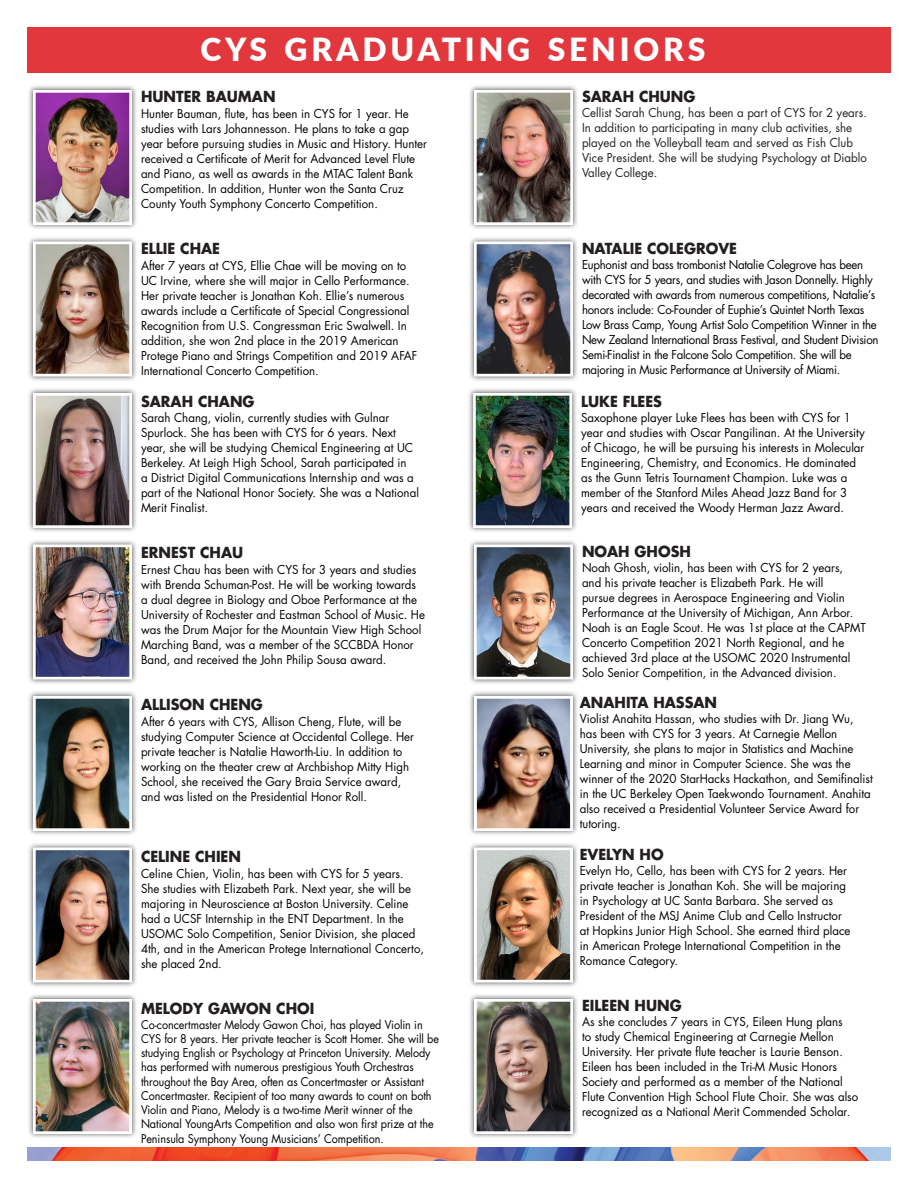
<style>
.page{position:relative;width:918px;height:1188px;background:#fff}
.page>*{position:absolute;margin:0;border:0;box-sizing:border-box;transform-origin:0 0}
.t1{font:900 31.8px "Lato";letter-spacing:.12em;color:#fff}
.t2{font:700 14.85px "Futura";color:#231f20;scale:.96 1}
.t3{font:12px/15px "Futura";color:#000;scale:.96 1}
.t4{font:12px/15px "Futura";letter-spacing:-.025em;color:#000;scale:.96 1}
.t5{font:12px/15px "Futura";color:#231f20;scale:.96 1}
.t6{font:11.7px/14.2px "Futura";letter-spacing:-.005em;color:#000;scale:.92 1}
</style>
<div class="page">
<div style="left:27px;top:84px;width:111px;height:147px;background:#231f20;opacity:.75"></div>
<img style="left:32px;top:89px;width:101px;height:137px">
<div style="left:468px;top:84px;width:111px;height:147px;background:#231f20;opacity:.75"></div>
<img style="left:473px;top:89px;width:101px;height:137px">
<div style="left:27px;top:236px;width:111px;height:146px;background:#231f20;opacity:.75"></div>
<img style="left:32px;top:240px;width:101px;height:138px">
<div style="left:468px;top:236px;width:111px;height:146px;background:#231f20;opacity:.75"></div>
<img style="left:473px;top:240px;width:101px;height:138px">
<div style="left:27px;top:387px;width:111px;height:147px;background:#231f20;opacity:.75"></div>
<img style="left:32px;top:392px;width:101px;height:137px">
<div style="left:468px;top:387px;width:110px;height:147px;background:#231f20;opacity:.75"></div>
<img style="left:472px;top:392px;width:101px;height:137px">
<div style="left:27px;top:539px;width:111px;height:146px;background:#231f20;opacity:.75"></div>
<img style="left:32px;top:543px;width:101px;height:138px">
<div style="left:468px;top:539px;width:111px;height:146px;background:#231f20;opacity:.75"></div>
<img style="left:473px;top:543px;width:101px;height:138px">
<div style="left:27px;top:690px;width:111px;height:147px;background:#231f20;opacity:.75"></div>
<svg style="left:32px;top:695px;width:101px;height:137px;background:#6c6961"></svg>
<div style="left:468px;top:690px;width:111px;height:147px;background:#231f20;opacity:.75"></div>
<img style="left:473px;top:695px;width:101px;height:137px">
<div style="left:27px;top:842px;width:111px;height:146px;background:#231f20;opacity:.75"></div>
<img style="left:32px;top:846px;width:101px;height:138px">
<div style="left:468px;top:842px;width:111px;height:146px;background:#231f20;opacity:.75"></div>
<img style="left:473px;top:846px;width:101px;height:138px">
<div style="left:27px;top:993px;width:111px;height:147px;background:#231f20;opacity:.75"></div>
<img style="left:32px;top:998px;width:101px;height:137px">
<div style="left:468px;top:993px;width:111px;height:147px;background:#231f20;opacity:.75"></div>
<img style="left:473px;top:998px;width:101px;height:137px">
<img style="left:27px;top:1148px;width:864px;height:13px">
<div style="left:27px;top:27px;width:864px;height:46px;background:#e1373d"></div>
<p class="t1" style="left:201px;top:26px;width:506px">CYS GRADUATING SENIORS</p>
<p class="t2" style="left:141px;top:86px;width:142px">HUNTER BAUMAN</p>
<p class="t3" style="left:141px;top:106px;width:300px">Hunter Bauman, flute, has been in CYS for 1 year. He studies with Lars Johannesson. He plans to take a gap year before pursuing studies in Music and History. Hunter received a Certificate of Merit for Advanced Level Flute and Piano, as well as awards in the MTAC Talent Bank Competition. In addition, Hunter won the Santa Cruz County Youth Symphony Concerto Competition.</p>
<p class="t2" style="left:141px;top:238px;width:84px">ELLIE CHAE</p>
<p class="t3" style="left:141px;top:258px;width:289px">After 7 years at CYS, Ellie Chae will be moving on to UC Irvine, where she will major in Cello Performance.<br>Her private teacher is Jonathan Koh. Ellie’s numerous awards include a Certificate of Special Congressional Recognition from U.S. Congressman Eric Swalwell. In addition, she won 2nd place in the 2019 American Protege Piano and Strings Competition and 2019 AFAF International Concerto Competition.</p>
<p class="t2" style="left:141px;top:391px;width:120px">SARAH CHANG</p>
<p class="t3" style="left:141px;top:410px;width:291px">Sarah Chang, violin, currently studies with Gulnar Spurlock. She has been with CYS for 6 years. Next year, she will be studying Chemical Engineering at UC Berkeley. At Leigh High School, Sarah participated in<br>a District Digital Communications Internship and was a part of the National Honor Society. She was a National Merit Finalist.</p>
<p class="t2" style="left:141px;top:542px;width:108px">ERNEST CHAU</p>
<p class="t3" style="left:141px;top:562px;width:297px">Ernest Chau has been with CYS for 3 years and studies with Brenda Schuman-Post. He will be working towards a dual degree in Biology and Oboe Performance at the University of Rochester and Eastman School of Music. He was the Drum Major for the Mountain View High School Marching Band, was a member of the SCCBDA Honor Band, and received the John Philip Sousa award.</p>
<p class="t2" style="left:141px;top:694px;width:129px">ALLISON CHENG</p>
<p class="t3" style="left:141px;top:714px;width:286px">After 6 years with CYS, Allison Cheng, Flute, will be studying Computer Science at Occidental College. Her private teacher is Natalie Haworth-Liu. In addition to working on the theater crew at Archbishop Mitty High School, she received the Gary Braia Service award, and was listed on the Presidential Honor Roll.</p>
<p class="t2" style="left:141px;top:846px;width:106px">CELINE CHIEN</p>
<p class="t3" style="left:141px;top:866px;width:296px">Celine Chien, Violin, has been with CYS for 5 years.<br>She studies with Elizabeth Park. Next year, she will be majoring in Neuroscience at Boston University. Celine had a UCSF Internship in the ENT Department. In the USOMC Solo Competition, Senior Division, she placed 4th, and in the American Protege International Concerto, she placed 2nd.</p>
<p class="t2" style="left:141px;top:998px;width:182px">MELODY GAWON CHOI</p>
<p class="t6" style="left:141px;top:1017px;width:325px">Co-concertmaster Melody Gawon Choi, has played Violin in CYS for 8 years. Her private teacher is Scott Homer. She will be studying English or Psychology at Princeton University. Melody has performed with numerous prestigious Youth Orchestras throughout the Bay Area, often as Concertmaster or Assistant Concertmaster. Recipient of too many awards to count on both Violin and Piano, Melody is a two-time Merit winner of the National YoungArts Competition and also won first prize at the Peninsula Symphony Young Musicians’ Competition.</p>
<p class="t2" style="left:582px;top:86px;width:120px">SARAH CHUNG</p>
<p class="t5" style="left:582px;top:105px;width:298px">Cellist Sarah Chung, has been a part of CYS for 2 years.<br>In addition to participating in many club activities, she played on the Volleyball team and served as Fish Club Vice President. She will be studying Psychology at Diablo Valley College.</p>
<p class="t2" style="left:582px;top:238px;width:163px">NATALIE COLEGROVE</p>
<p class="t4" style="left:582px;top:256px;width:310px">Euphonist and bass trombonist Natalie Colegrove has been with CYS for 5 years, and studies with Jason Donnelly. Highly decorated with awards from numerous competitions, Natalie’s honors include: Co-Founder of Euphie’s Quintet North Texas Low Brass Camp, Young Artist Solo Competition Winner in the New Zealand International Brass Festival, and Student Division Semi-Finalist in the Falcone Solo Competition. She will be majoring in Music Performance at University of Miami.</p>
<p class="t2" style="left:581px;top:391px;width:86px">LUKE FLEES</p>
<p class="t3" style="left:581px;top:410px;width:297px">Saxophone player Luke Flees has been with CYS for 1 year and studies with Oscar Pangilinan. At the University of Chicago, he will be pursuing his interests in Molecular Engineering, Chemistry, and Economics. He dominated as the Gunn Tetris Tournament Champion. Luke was a member of the Stanford Miles Ahead Jazz Band for 3 years and received the Woody Herman Jazz Award.</p>
<p class="t2" style="left:582px;top:541px;width:115px">NOAH GHOSH</p>
<p class="t3" style="left:582px;top:559px;width:297px">Noah Ghosh, violin, has been with CYS for 2 years,<br>and his private teacher is Elizabeth Park. He will<br>pursue degrees in Aerospace Engineering and Violin Performance at the University of Michigan, Ann Arbor.<br>Noah is an Eagle Scout. He was 1st place at the CAPMT Concerto Competition 2021 North Regional, and he achieved 3rd place at the USOMC 2020 Instrumental Solo Senior Competition, in the Advanced division.</p>
<p class="t2" style="left:580px;top:692px;width:145px">ANAHITA HASSAN</p>
<p class="t3" style="left:580px;top:711px;width:307px">Violist Anahita Hassan, who studies with Dr. Jiang Wu, has been with CYS for 3 years. At Carnegie Mellon University, she plans to major in Statistics and Machine Learning and minor in Computer Science. She was the winner of the 2020 StarHacks Hackathon, and Semifinalist in the UC Berkeley Open Taekwondo Tournament. Anahita also received a Presidential Volunteer Service Award for tutoring.</p>
<p class="t2" style="left:580px;top:844px;width:89px">EVELYN HO</p>
<p class="t3" style="left:580px;top:862px;width:284px">Evelyn Ho, Cello, has been with CYS for 2 years. Her private teacher is Jonathan Koh. She will be majoring in Psychology at UC Santa Barbara. She served as President of the MSJ Anime Club and Cello Instructor at Hopkins Junior High School. She earned third place in American Protege International Competition in the Romance Category.</p>
<p class="t2" style="left:582px;top:995px;width:105px">EILEEN HUNG</p>
<p class="t3" style="left:582px;top:1014px;width:289px">As she concludes 7 years in CYS, Eileen Hung plans<br>to study Chemical Engineering at Carnegie Mellon University. Her private flute teacher is Laurie Benson.<br>Eileen has been included in the Tri-M Music Honors Society and performed as a member of the National Flute Convention High School Flute Choir. She was also recognized as a National Merit Commended Scholar.</p>
</div>
